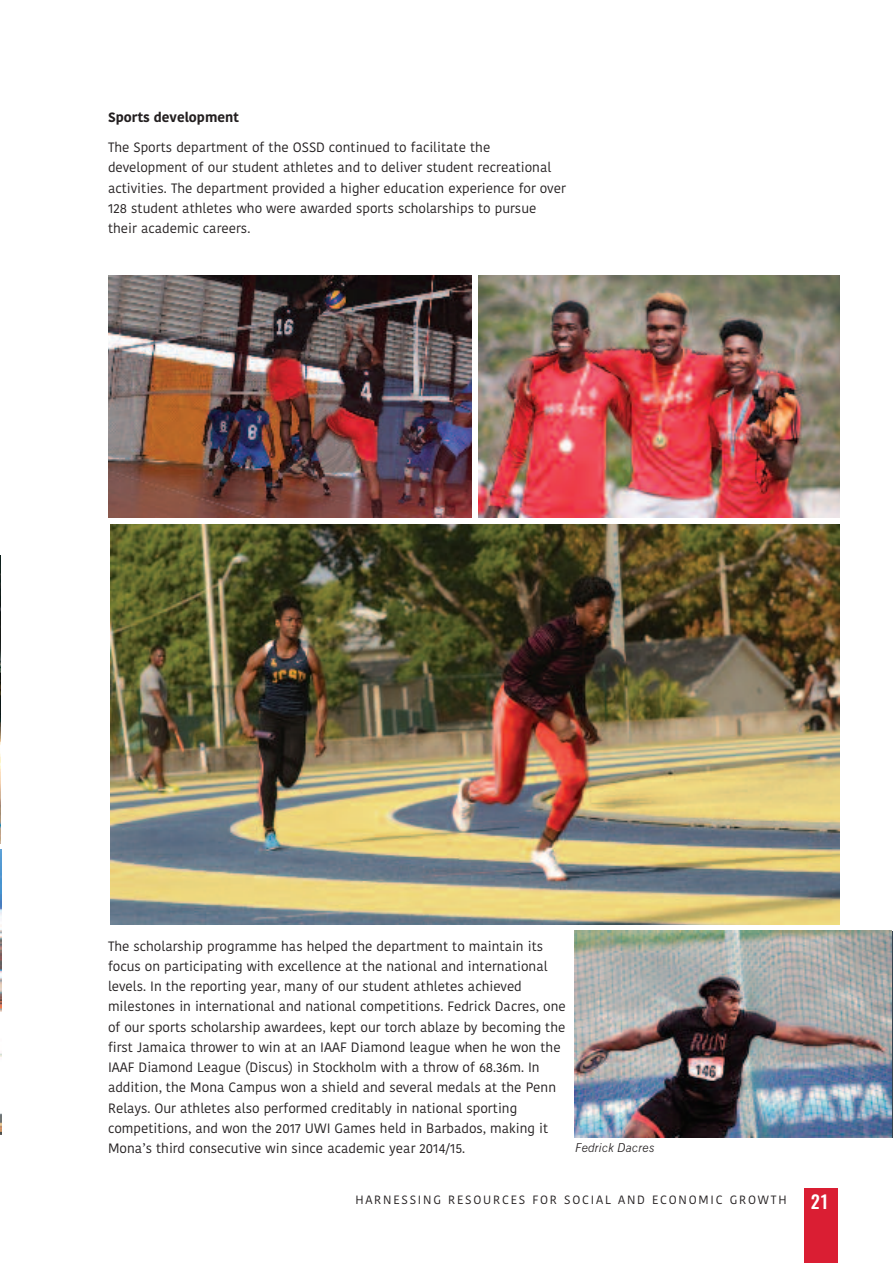
<style>
.page{position:relative;width:893px;height:1263px;background:#fff}
.page>*{position:absolute;margin:0;border:0;box-sizing:border-box;transform-origin:0 0}
.t1{font:500 18px "Oswald";color:#fff}
.t2{font:13.5px/20.2px "Kohinoor Telugu";color:#231f20}
.t3{font:700 13.5px "Kohinoor Telugu";color:#231f20}
.t4{font:12px "Kohinoor Telugu";letter-spacing:.15em;color:#231f20}
.t5{font:italic 12px "News Gothic";color:#231f20}
</style>
<div class="page">
<div style="left:804px;top:1188px;width:34px;height:75px;background:#da1e33"></div>
<img style="left:108px;top:275px;width:363px;height:242px">
<img style="left:478px;top:275px;width:362px;height:242px">
<img style="left:0;top:556px;width:1px;height:287px">
<img style="left:0;top:850px;width:1px;height:284px">
<img style="left:111px;top:524px;width:729px;height:400px">
<img style="left:575px;top:931px;width:316px;height:206px">
<p class="t3" style="left:108px;top:112px;width:132px">Sports development</p>
<p class="t2" style="left:108px;top:138px;width:460px">The Sports department of the OSSD continued to facilitate the development of our student athletes and to deliver student recreational activities. The department provided a higher education experience for over 128 student athletes who were awarded sports scholarships to pursue their academic careers.</p>
<p class="t2" style="left:108px;top:937px;width:459px">The scholarship programme has helped the department to maintain its focus on participating with excellence at the national and international levels. In the reporting year, many of our student athletes achieved milestones in international and national competitions. Fedrick Dacres, one of our sports scholarship awardees, kept our torch ablaze by becoming the first Jamaica thrower to win at an IAAF Diamond league when he won the IAAF Diamond League (Discus) in Stockholm with a throw of 68.36m. In addition, the Mona Campus won a shield and several medals at the Penn Relays. Our athletes also performed creditably in national sporting competitions, and won the 2017 UWI Games held in Barbados, making it Mona’s third consecutive win since academic year 2014/15.</p>
<p class="t4" style="left:355px;top:1195px;width:433px">HARNESSING RESOURCES FOR SOCIAL AND ECONOMIC GROWTH</p>
<h1 class="t1" style="left:811px;top:1192px;width:20px">21</h1>
<p class="t5" style="left:575px;top:1141px;width:81px">Fedrick Dacres</p>
</div>
